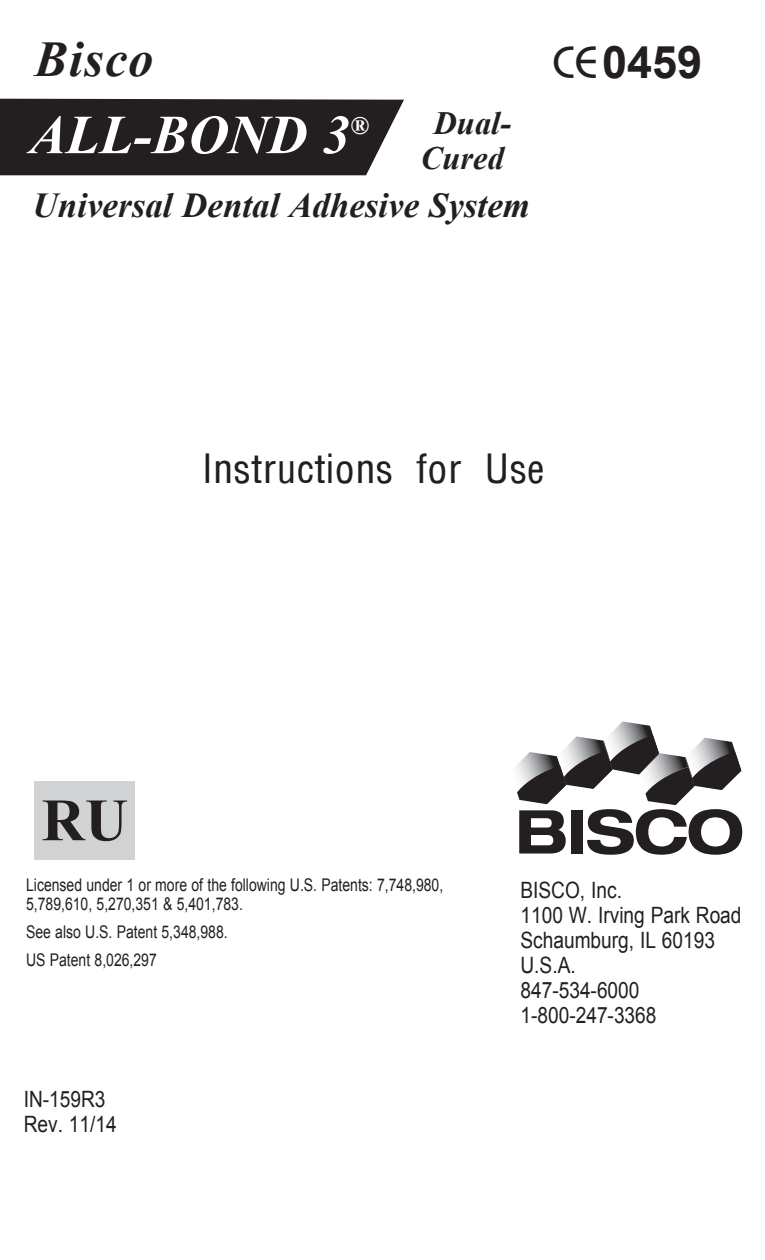
<style>
.page{position:relative;width:765px;height:1260px;background:#fff}
.page>*{position:absolute;margin:0;border:0;box-sizing:border-box;transform-origin:0 0}
.t1{font:700 60px "Times New Roman";color:#231f20}
.t2{font:italic 700 55px "Times New Roman";color:#fff}
.t3{font:italic 700 50px "Times New Roman";letter-spacing:.025em;color:#231f20}
.t4{font:100 condensed 45px "Helvetica";color:#231f20}
.t5{font:700 45px "Arial";color:#231f20}
.t6{font:italic 700 35px "Times New Roman";color:#231f20}
.t7{font:italic 700 32.5px "Times New Roman";color:#231f20}
.body{font:22.5px "Arial";color:#231f20;scale:.85 1}
.t8{font:17.5px/18.8px "Arial";color:#231f20;scale:.8 1}
.s1{font-family:"Bauhaus IT Cby BT";font-weight:500}
</style>
<div class="page">
<div style="left:0;top:99px;width:404px;height:76px;background:#231f20"></div>
<img style="left:610px;top:721px;width:43px;height:14px">
<svg style="left:517px;top:735px;width:225px;height:120px"></svg>
<div style="left:35px;top:781px;width:100px;height:78px;background:#d1d2d4"></div>
<p class="t3" style="left:35px;top:24px;width:120px">Bisco</p>
<p class="t5" style="left:552px;top:33px;width:151px"><span class="s1">CE</span>0459</p>
<p class="t2" style="left:30px;top:96px;width:341px">ALL-BOND 3<sup>®</sup></p>
<p class="t6" style="left:33px;top:181px;width:499px">Universal Dental Adhesive System</p>
<p class="t7" style="left:434px;top:100px;width:79px">Dual-</p>
<p class="t7" style="left:421px;top:135px;width:85px">Cured</p>
<p class="t4" style="left:202px;top:451px;width:344px">Instructions for Use</p>
<p class="t1" style="left:42px;top:779px;width:88px">RU</p>
<p class="t8" style="left:26px;top:876px;width:523px">Licensed under 1 or more of the following U.S. Patents: 7,748,980,<br>5,789,610, 5,270,351 &amp; 5,401,783.</p>
<p class="t8" style="left:26px;top:923px;width:253px">See also U.S. Patent 5,348,988.</p>
<p class="t8" style="left:26px;top:950px;width:165px">US Patent 8,026,297</p>
<p class="body" style="left:24px;top:1084px;width:98px">IN-159R3</p>
<p class="body" style="left:24px;top:1109px;width:111px">Rev. 11/14</p>
<p class="body" style="left:520px;top:875px;width:121px">BISCO, Inc.</p>
<p class="body" style="left:520px;top:900px;width:262px">1100 W. Irving Park Road</p>
<p class="body" style="left:520px;top:925px;width:230px">Schaumburg, IL 60193</p>
<p class="body" style="left:520px;top:950px;width:67px">U.S.A.</p>
<p class="body" style="left:520px;top:975px;width:142px">847-534-6000</p>
<p class="body" style="left:520px;top:1000px;width:162px">1-800-247-3368</p>
</div>
